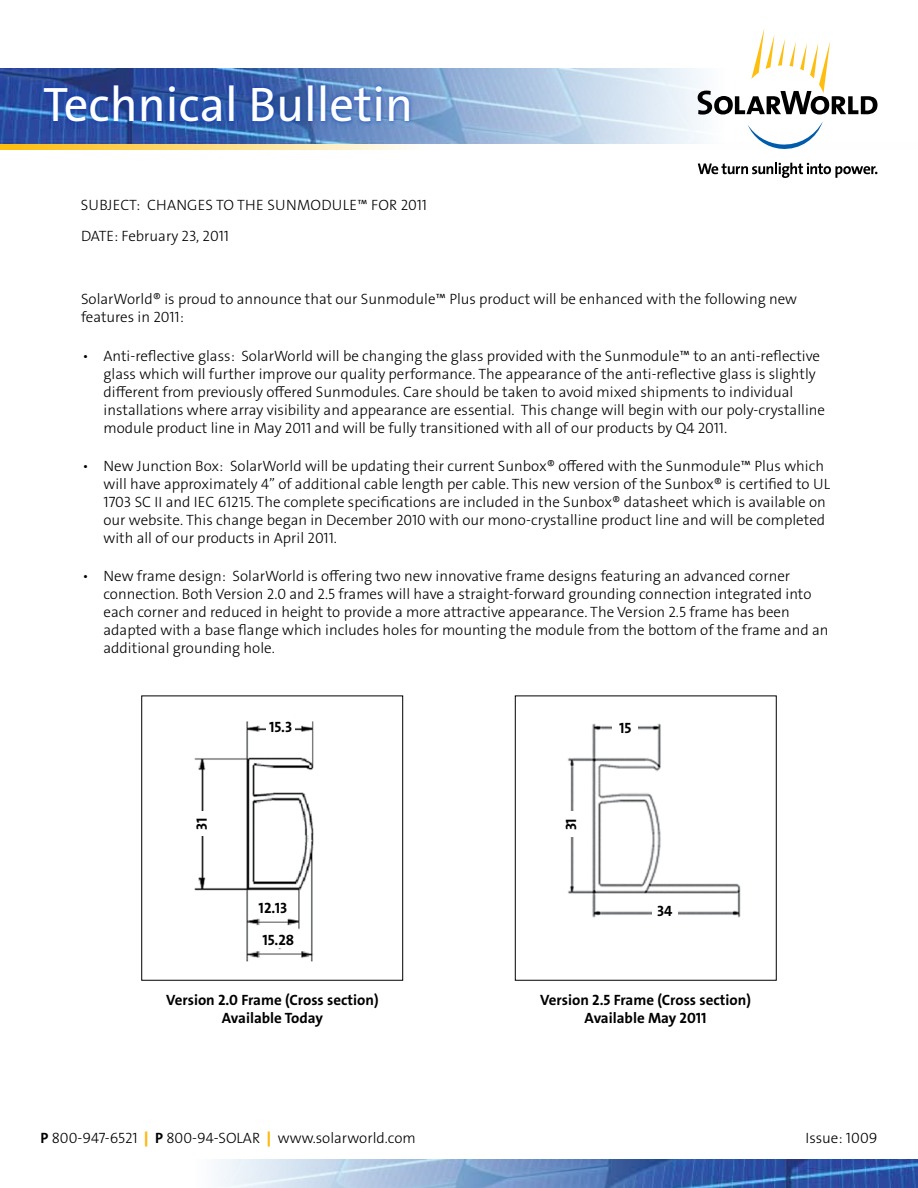
<style>
.page{position:relative;width:918px;height:1188px;background:#fff}
.page>*{position:absolute;margin:0;border:0;box-sizing:border-box;transform-origin:0 0}
.t1{font:48.75px "The Sans LP5 Plain";color:#fff}
.t2{font:15px/18px "The Sans LP3 Lig";color:#000}
.t3{font:15px/18px "The Sans LP7 Bld";color:#000;text-align:center}
.s1{font-family:"The Sans LP7 Bld"}
.s2{font-family:"The Sans LP9";font-weight:900;color:#fdb913}
</style>
<div class="page">
<svg style="left:0;top:144px;width:409px;height:6px;background:#fedb7e"></svg>
<img style="left:0;top:68px;width:703px;height:76px">
<img style="left:216px;top:1160px;width:702px;height:28px">
<svg style="left:698px;top:163px;width:180px;height:15px"></svg>
<svg style="left:698px;top:28px;width:180px;height:87px"></svg>
<svg style="left:748px;top:121px;width:75px;height:28px"></svg>
<div style="left:39px;top:81px;width:375px;height:45px;background:#0239bd;opacity:.75"></div>
<img style="left:568px;top:723px;width:173px;height:195px">
<div style="left:515px;top:696px;width:262px;height:285px;border:1px solid #000"></div>
<div style="left:613px;top:709px;width:25px;height:36px;background:#fff"></div>
<div style="left:652px;top:896px;width:25px;height:29px;background:#fff"></div>
<div style="left:555px;top:812px;width:31px;height:25px;background:#fff"></div>
<img style="left:194px;top:721px;width:120px;height:241px">
<div style="left:141px;top:696px;width:262px;height:285px;border:1px solid #000"></div>
<div style="left:266px;top:706px;width:29px;height:41px;background:#fff"></div>
<div style="left:251px;top:899px;width:44px;height:17px;background:#fff"></div>
<div style="left:257px;top:931px;width:43px;height:17px;background:#fff"></div>
<div style="left:183px;top:811px;width:37px;height:25px;background:#fff"></div>
<h1 class="t1" style="left:43px;top:74px;width:372px">Technical Bulletin</h1>
<p class="t2" style="left:81px;top:189px;width:348px;line-height:31.5px">SUBJECT: Changes to the Su nmodule™ for 2011<br>DATE: February 23, 2011</p>
<p class="t2" style="left:81px;top:290px;width:718px">SolarWorld® is proud to announce that our Sunmodule™ Plus product will be enhanced with the following new features in 2011:</p>
<p class="t2" style="left:104px;top:347px;width:723px;text-indent:-21px">• Anti-reflective glass: SolarWorld will be changing the glass provided with the Sunmodule™ to an anti-reflective glass which will further improve our quality performance. The appearance of the anti-reflective glass is slightly different from previously offered Sunmodules. Care should be taken to avoid mixed shipments to individual installations where array visibility and appearance are essential. This change will begin with our poly-crystalline module product line in May 2011 and will be fully transitioned with all of our products by Q4 2011.</p>
<p class="t2" style="left:104px;top:457px;width:728px;text-indent:-21px">• New Junction Box: SolarWorld will be updating their current Sunbox® offered with the Sunmodule™ Plus which will have approximately 4” of additional cable length per cable. This new version of the Sunbox® is certified to UL 1703 SC II and IEC 61215. The complete specifications are included in the Sunbox® datasheet which is available on our website. This change began in December 2010 with our mono-crystalline product line and will be completed with all of our products in April 2011.</p>
<p class="t2" style="left:104px;top:567px;width:727px;text-indent:-21px">• New frame design: SolarWorld is offering two new innovative frame designs featuring an advanced corner connection. Both Version 2.0 and 2.5 frames will have a straight-forward grounding connection integrated into each corner and reduced in height to provide a more attractive appearance. The Version 2.5 frame has been adapted with a base flange which includes holes for mounting the module from the bottom of the frame and an additional grounding hole.</p>
<p class="t3" style="left:269px;top:718px;width:24px">15.3</p>
<p class="t3" style="left:619px;top:719px;width:14px">15</p>
<p class="t3" style="left:193px;top:830px;width:14px;rotate:-90deg">31</p>
<p class="t3" style="left:562px;top:830px;width:14px;rotate:-90deg">31</p>
<p class="t3" style="left:259px;top:892px;width:37px;line-height:32px;text-align:left">12.13<br>15.28</p>
<p class="t3" style="left:657px;top:902px;width:17px">34</p>
<p class="t3" style="left:166px;top:991px;width:214px">Version 2.0 Frame (Cross section)<br>Available Today</p>
<p class="t3" style="left:540px;top:991px;width:212px">Version 2.5 Frame (Cross section)<br>Available May 2011</p>
<p class="t2" style="left:40px;top:1129px;width:377px"><span class="s1">P</span> 800-947-6521 <span class="s2">|</span> <span class="s1">P</span> 800-94-SOLAR <span class="s2">|</span> www.solarworld.com</p>
<p class="t2" style="left:806px;top:1129px;width:73px">Issue: 1009</p>
</div>
